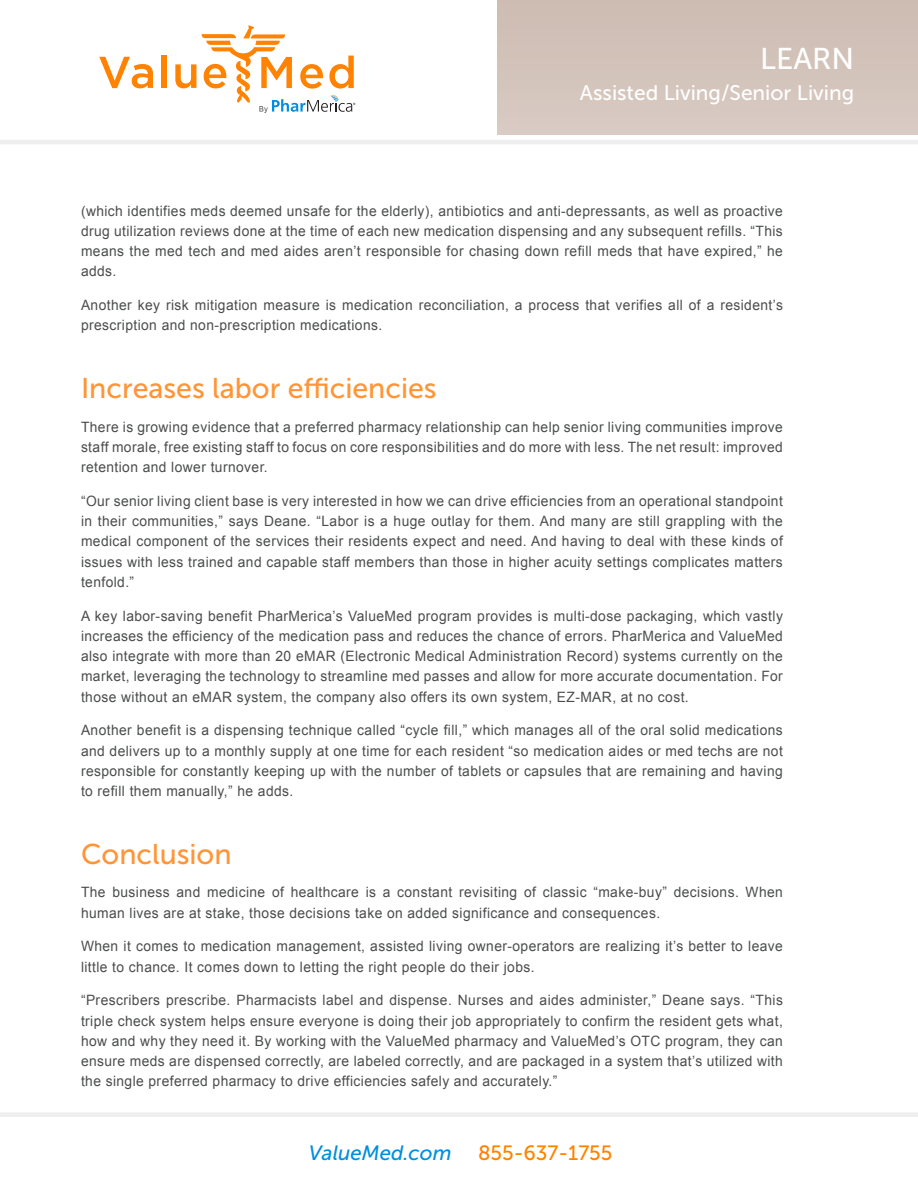
<style>
.page{position:relative;width:918px;height:1188px;background:#fff}
.page>*{position:absolute;margin:0;border:0;box-sizing:border-box;transform-origin:0 0}
.t1{font:30px "Museo Sans 500";color:#fff}
.Normal_Paragraph{font:28.5px "Museo Sans 500";color:#ff9536}
.t2{font:21px "Museo Sans 500";color:#fff}
.t3{font:italic 20.7px "Museo Sans 500";color:#008fde}
.t4{font:20.7px "Museo Sans 500";color:#ff8200}
.Normal_Paragraph-2{font:14.25px/20.2px "Arial";letter-spacing:.03em;color:#4b4c4d;text-align:justify}
</style>
<div class="page">
<div style="left:497px;top:0;width:421px;height:135px;background:#d2c3b9"></div>
<svg style="left:99px;top:57px;width:54px;height:31px"></svg>
<div style="left:161px;top:55px;width:6px;height:33px;background:#ff8200"></div>
<svg style="left:175px;top:64px;width:21px;height:24px"></svg>
<svg style="left:202px;top:25px;width:153px;height:88px"></svg>
<hr style="left:0;top:140px;width:918px;height:4px;background:#eeeeef">
<div style="left:0;top:1112px;width:918px;height:5px;background:#eeeeef"></div>
<h1 class="t1" style="left:760px;top:42px;width:95px">LEARN</h1>
<h3 class="t2" style="left:580px;top:81px;width:276px">Assisted Living/Senior Living</h3>
<p class="Normal_Paragraph-2" style="left:81px;top:201px;width:703px">(which identifies meds deemed unsafe for the elderly), antibiotics and anti-depressants, as well as proactive drug utilization reviews done at the time of each new medication dispensing and any subsequent refills. “This means the med tech and med aides aren’t responsible for chasing down refill meds that have expired,” he adds.</p>
<p class="Normal_Paragraph-2" style="left:81px;top:295px;width:703px">Another key risk mitigation measure is medication reconciliation, a process that verifies all of a resident’s prescription and non-prescription medications.</p>
<p class="Normal_Paragraph" style="left:81px;top:372px;width:357px">Increases labor efficiencies</p>
<p class="Normal_Paragraph-2" style="left:81px;top:417px;width:703px">There is growing evidence that a preferred pharmacy relationship can help senior living communities improve staff morale, free existing staff to focus on core responsibilities and do more with less. The net result: improved retention and lower turnover.</p>
<p class="Normal_Paragraph-2" style="left:81px;top:491px;width:703px">“Our senior living client base is very interested in how we can drive efficiencies from an operational standpoint in their communities,” says Deane. “Labor is a huge outlay for them. And many are still grappling with the medical component of the services their residents expect and need. And having to deal with these kinds of issues with less trained and capable staff members than those in higher acuity settings complicates matters tenfold.”</p>
<p class="Normal_Paragraph-2" style="left:81px;top:606px;width:703px">A key labor-saving benefit PharMerica’s ValueMed program provides is multi-dose packaging, which vastly increases the efficiency of the medication pass and reduces the chance of errors. PharMerica and ValueMed also integrate with more than 20 eMAR (Electronic Medical Administration Record) systems currently on the market, leveraging the technology to streamline med passes and allow for more accurate documentation. For those without an eMAR system, the company also offers its own system, EZ-MAR, at no cost.</p>
<p class="Normal_Paragraph-2" style="left:81px;top:720px;width:703px">Another benefit is a dispensing technique called “cycle fill,” which manages all of the oral solid medications and delivers up to a monthly supply at one time for each resident “so medication aides or med techs are not responsible for constantly keeping up with the number of tablets or capsules that are remaining and having to refill them manually,” he adds.</p>
<p class="Normal_Paragraph" style="left:81px;top:838px;width:152px">Conclusion</p>
<p class="Normal_Paragraph-2" style="left:81px;top:882px;width:703px">The business and medicine of healthcare is a constant revisiting of classic “make-buy” decisions. When human lives are at stake, those decisions take on added significance and consequences.</p>
<p class="Normal_Paragraph-2" style="left:81px;top:936px;width:703px">When it comes to medication management, assisted living owner-operators are realizing it’s better to leave little to chance. It comes down to letting the right people do their jobs.</p>
<p class="Normal_Paragraph-2" style="left:81px;top:990px;width:703px">“Prescribers prescribe. Pharmacists label and dispense. Nurses and aides administer,” Deane says. “This triple check system helps ensure everyone is doing their job appropriately to confirm the resident gets what, how and why they need it. By working with the ValueMed pharmacy and ValueMed’s OTC program, they can ensure meds are dispensed correctly, are labeled correctly, and are packaged in a system that’s utilized with the single preferred pharmacy to drive efficiencies safely and accurately.”</p>
<h3 class="t3" style="left:309px;top:1141px;width:144px">ValueMed.com</h3>
<h3 class="t4" style="left:478px;top:1141px;width:136px">855-637-1755</h3>
</div>
